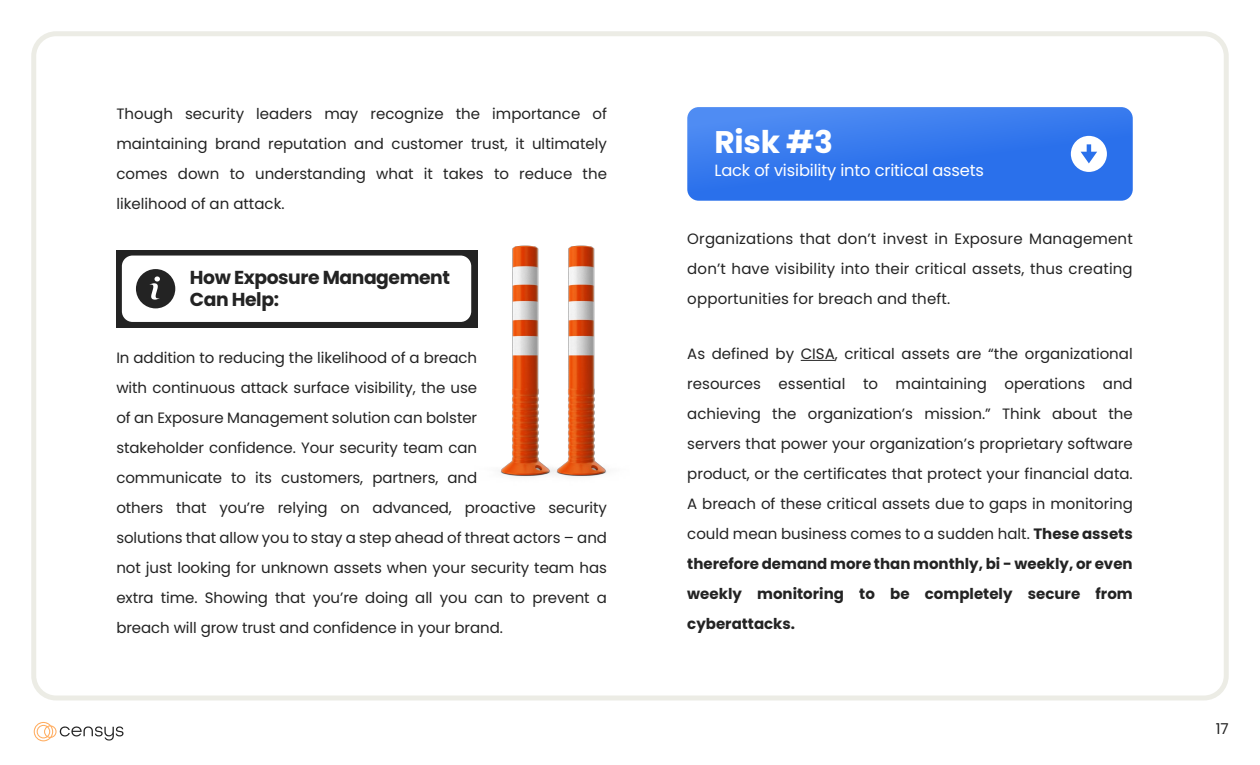
<style>
.page{position:relative;width:1260px;height:765px;background:#fff}
.page>*{position:absolute;margin:0;border:0;box-sizing:border-box;transform-origin:0 0}
.t1{font:700 31.25px "Poppins";color:#fff}
.t2{font:700 18.75px/21.2px "Poppins";letter-spacing:-.025em;color:#232323}
.t3{font:16.25px "Poppins";letter-spacing:-.01em;color:#fff}
.t4{font:15px/30px "Poppins";letter-spacing:-.005em;color:#232323;text-align:justify}
.s1{font-weight:700}
</style>
<div class="page">
<hr style="left:801px;top:360px;width:34px;height:1px;background:#232323">
<div style="left:31px;top:31px;width:1198px;height:669px;border:5px solid #d6d6c8;border-radius:22px"></div>
<img style="left:574px;top:245px;width:34px;height:232px">
<img style="left:475px;top:245px;width:99px;height:232px">
<svg style="left:687px;top:107px;width:446px;height:94px;background:#3679ed"></svg>
<svg style="left:1071px;top:136px;width:36px;height:36px"></svg>
<div style="left:116px;top:250px;width:361px;height:77px;background:#232323"></div>
<svg style="left:121px;top:255px;width:351px;height:67px;background:#f0f0f0"></svg>
<svg style="left:34px;top:722px;width:90px;height:19px"></svg>
<p class="t4" style="left:116px;top:99px;width:492px">Though security leaders may recognize the importance of maintaining brand reputation and customer trust, it ultimately comes down to understanding what it takes to reduce the likelihood of an attack.</p>
<p class="t2" style="left:190px;top:267px;width:262px">How Exposure Management<br>Can Help:</p>
<p class="t4" style="left:116px;top:343px;width:492px;text-align:left">In addition to reducing the likelihood of a breach<br>with continuous attack surface visibility, the use<br>of an Exposure Management solution can bolster<br>stakeholder confidence. Your security team can<br>communicate to its customers, partners, and<br>others that you’re relying on advanced, proactive security solutions that allow you to stay a step ahead of threat actors – and not just looking for unknown assets when your security team has extra time. Showing that you’re doing all you can to prevent a breach will grow trust and confidence in your brand.</p>
<h1 class="t1" style="left:715px;top:124px;width:120px">Risk #3</h1>
<p class="t3" style="left:715px;top:160px;width:271px">Lack of visibility into critical assets</p>
<p class="t4" style="left:687px;top:224px;width:447px">Organizations that don’t invest in Exposure Management don’t have visibility into their critical assets, thus creating opportunities for breach and theft.</p>
<p class="t4" style="left:687px;top:339px;width:447px">As defined by CISA, critical assets are “the organizational resources essential to maintaining operations and achieving the organization’s mission.” Think about the servers that power your organization’s proprietary software product, or the certificates that protect your financial data.<br>A breach of these critical assets due to gaps in monitoring could mean business comes to a sudden halt. <span class="s1">These assets therefore demand more than monthly, bi - weekly, or even weekly monitoring to be completely secure from cyberattacks.</span></p>
<p class="t4" style="left:1216px;top:714px;width:14px">17</p>
</div>
